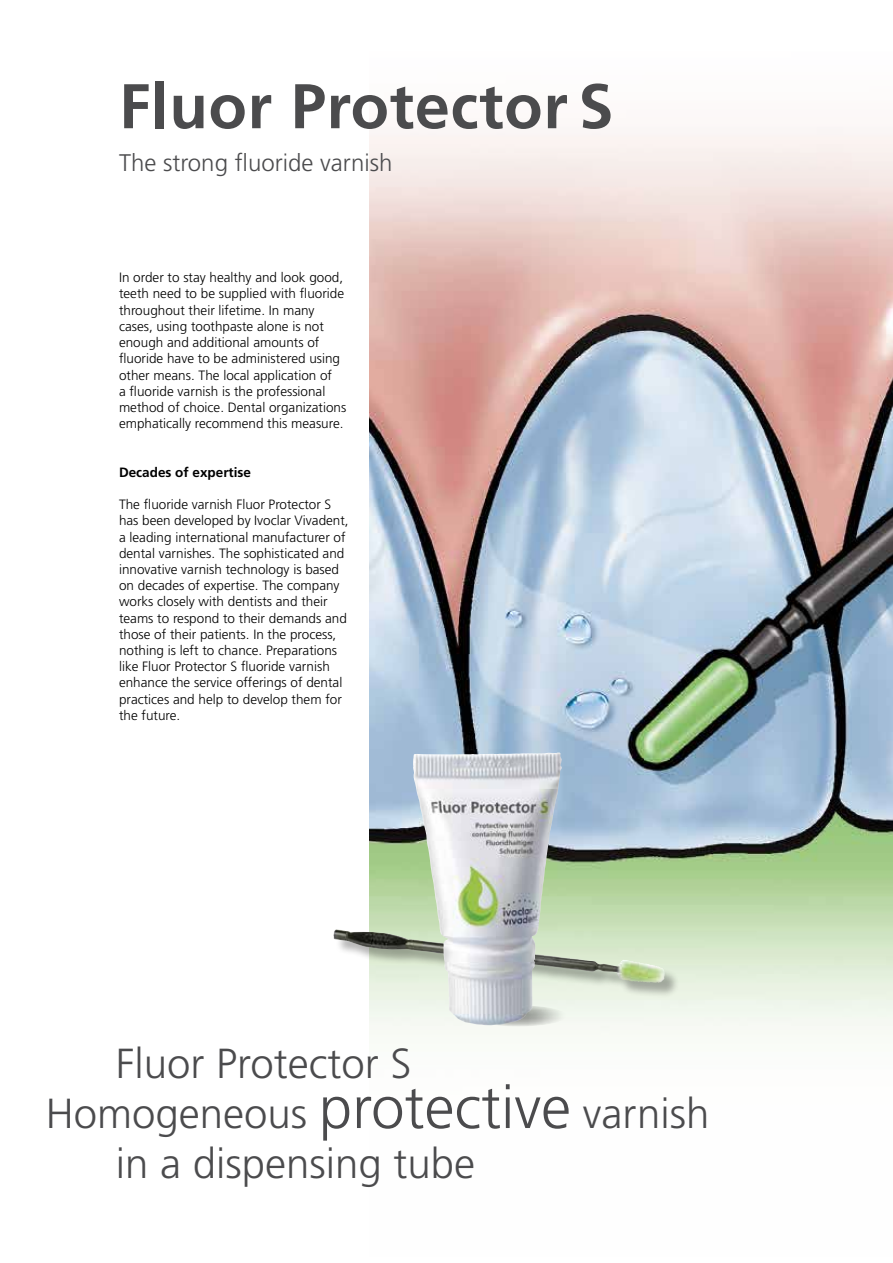
<style>
.page{position:relative;width:893px;height:1263px;background:#fff}
.page>*{position:absolute;margin:0;border:0;box-sizing:border-box;transform-origin:0 0}
.t1{font:700 63px "Frutiger";letter-spacing:.01em;color:#4b4b4d}
.t2{font:300 42px "Frutiger";color:#4b4b4d}
.t3{font:300 24px "Frutiger";color:#4b4b4d}
.t4{font:300 13.5px/16.2px "Frutiger";color:#000}
.t5{font:700 13.5px "Frutiger";color:#000}
.s1{font-size:60px}
</style>
<div class="page">
<img style="left:369px;top:279px;width:524px;height:591px">
<svg style="left:369px;top:870px;width:524px;height:164px"></svg>
<svg style="left:369px;top:129px;width:524px;height:150px;background:#efdbd7"></svg>
<div style="left:335px;top:931px;width:345px;height:67px;background:#000;opacity:.3"></div>
<img style="left:333px;top:931px;width:332px;height:52px">
<img style="left:412px;top:752px;width:150px;height:274px">
<h1 class="t1" style="left:119px;top:69px;width:496px">Fluor Protector S</h1>
<h3 class="t3" style="left:119px;top:149px;width:275px">The strong fluoride varnish</h3>
<p class="t4" style="left:119px;top:270px;width:229px">In order to stay healthy and look good, teeth need to be supplied with fluoride throughout their lifetime. In many cases, using toothpaste alone is not enough and additional amounts of fluoride have to be administered using other means. The local application of<br>a fluoride varnish is the professional method of choice. Dental organizations emphatically recommend this measure.</p>
<p class="t5" style="left:119px;top:464px;width:134px">Decades of expertise</p>
<p class="t4" style="left:119px;top:496px;width:231px">The fluoride varnish Fluor Protector S has been developed by Ivoclar Vivadent, a leading international manufacturer of dental varnishes. The sophisticated and innovative varnish technology is based on decades of expertise. The company works closely with dentists and their teams to respond to their demands and those of their patients. In the process, nothing is left to chance. Preparations like Fluor Protector S fluoride varnish enhance the service offerings of dental practices and help to develop them for the future.</p>
<h2 class="t2" style="left:116px;top:1039px;width:297px">Fluor Protector S</h2>
<h2 class="t2" style="left:46px;top:1090px;width:665px">Homogeneous <span class="s1">protective</span> varnish</h2>
<h2 class="t2" style="left:116px;top:1140px;width:361px">in a dispensing tube</h2>
</div>
